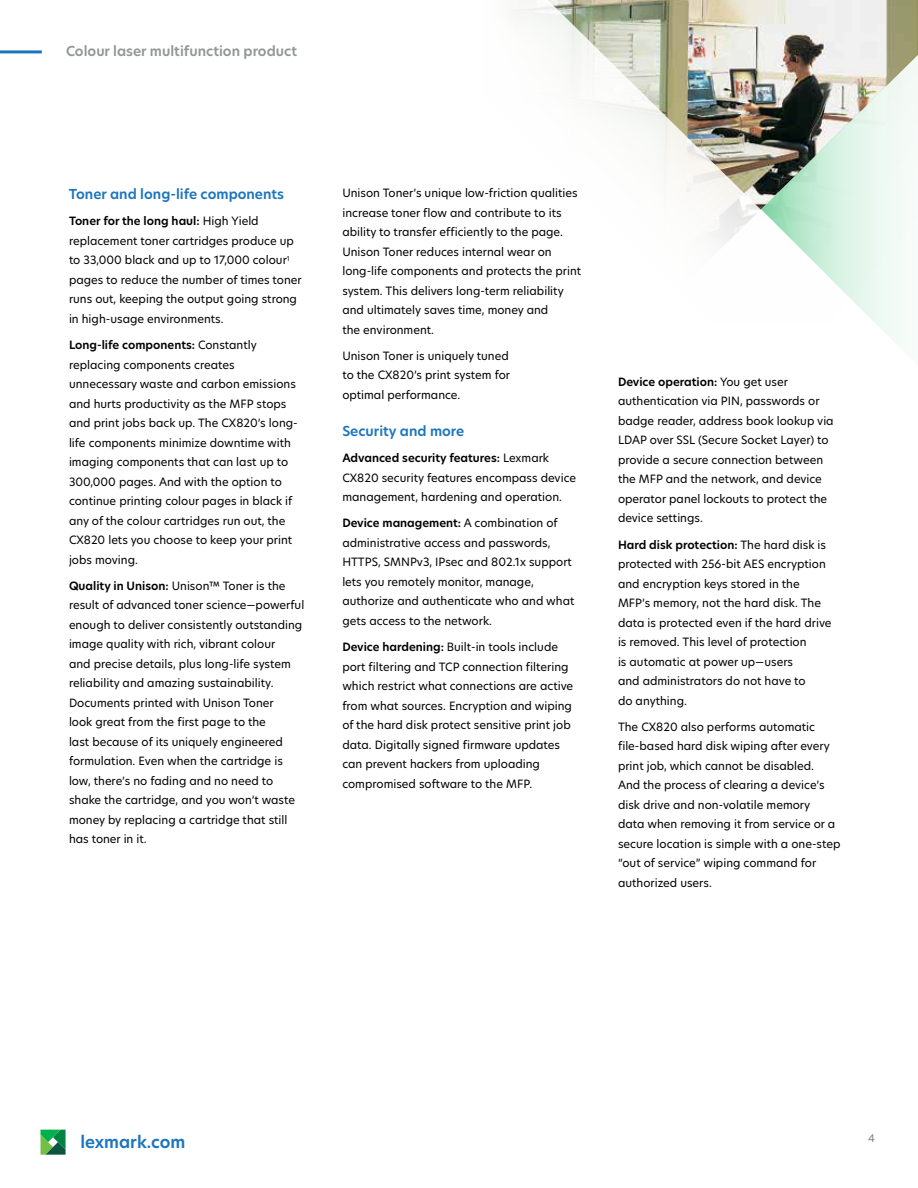
<style>
.page{position:relative;width:918px;height:1188px;background:#fff}
.page>*{position:absolute;margin:0;border:0;box-sizing:border-box;transform-origin:0 0}
.t1{font:600 16.5px "TP Hero";color:#1c75bc}
.t2{font:600 13.5px "TP Hero";color:#1c75bc}
.t3{font:600 13.5px "TP Hero";color:#939598}
.t4{font:11.25px/19.5px "TP Hero";color:#000}
.t5{font:10.5px "TP Hero";color:#7e7e85}
.s1{font-weight:600}
</style>
<div class="page">
<hr style="left:0;top:50px;width:42px;height:3px;background:#1c75bc">
<svg style="left:40px;top:1130px;width:26px;height:25px"></svg>
<img style="left:511px;top:0;width:407px;height:244px">
<svg style="left:761px;top:39px;width:157px;height:310px"></svg>
<p class="t3" style="left:66px;top:42px;width:233px">Colour laser multifunction product</p>
<p class="t2" style="left:69px;top:185px;width:217px">Toner and long-life components</p>
<p class="t4" style="left:69px;top:211px;width:234px"><span class="s1">Toner for the long haul:</span> High Yield replacement toner cartridges produce up to 33,000 black and up to 17,000 colour<sup>1 </sup>pages to reduce the number of times toner runs out, keeping the output going strong in high-usage environments.</p>
<p class="t4" style="left:69px;top:335px;width:230px"><span class="s1">Long-life components:</span> Constantly replacing components creates unnecessary waste and carbon emissions and hurts productivity as the MFP stops and print jobs back up. The CX820’s long&shy;life components minimize downtime with imaging components that can last up to 300,000 pages. And with the option to continue printing colour pages in black if any of the colour cartridges run out, the CX820 lets you choose to keep your print jobs moving.</p>
<p class="t4" style="left:69px;top:576px;width:237px"><span class="s1">Quality in Unison:</span> Unison™ Toner is the result of advanced toner science—powerful enough to deliver consistently outstanding image quality with rich, vibrant colour<br>and precise details, plus long-life system reliability and amazing sustainability.<br>Documents printed with Unison Toner<br>look great from the first page to the<br>last because of its uniquely engineered formulation. Even when the cartridge is low, there’s no fading and no need to shake the cartridge, and you won’t waste money by replacing a cartridge that still has toner in it.</p>
<p class="t4" style="left:342px;top:183px;width:240px">Unison Toner’s unique low-friction qualities increase toner flow and contribute to its ability to transfer efficiently to the page.<br>Unison Toner reduces internal wear on long-life components and protects the print system. This delivers long-term reliability and ultimately saves time, money and<br>the environment.</p>
<p class="t4" style="left:342px;top:346px;width:169px;text-align:justify">Unison Toner is uniquely tuned to the CX820’s print system for optimal performance.</p>
<p class="t2" style="left:342px;top:422px;width:124px">Security and more</p>
<p class="t4" style="left:342px;top:448px;width:235px"><span class="s1">Advanced security features:</span> Lexmark<br>CX820 security features encompass device management, hardening and operation.</p>
<p class="t4" style="left:342px;top:513px;width:234px"><span class="s1">Device management:</span> A combination of administrative access and passwords, HTTPS, SMNPv3, IPsec and 802.1x support lets you remotely monitor, manage, authorize and authenticate who and what gets access to the network.</p>
<p class="t4" style="left:342px;top:637px;width:232px"><span class="s1">Device hardening:</span> Built-in tools include port filtering and TCP connection filtering which restrict what connections are active from what sources. Encryption and wiping of the hard disk protect sensitive print job data. Digitally signed firmware updates can prevent hackers from uploading compromised software to the MFP.</p>
<p class="t4" style="left:618px;top:372px;width:217px"><span class="s1">Device operation:</span> You get user authentication via PIN, passwords or badge reader, address book lookup via LDAP over SSL (Secure Socket Layer) to provide a secure connection between the MFP and the network, and device operator panel lockouts to protect the device settings.</p>
<p class="t4" style="left:618px;top:535px;width:215px"><span class="s1">Hard disk protection:</span> The hard disk is protected with 256-bit AES encryption and encryption keys stored in the MFP’s memory, not the hard disk. The data is protected even if the hard drive is removed. This level of protection<br>is automatic at power up—users<br>and administrators do not have to<br>do anything.</p>
<p class="t4" style="left:618px;top:717px;width:224px">The CX820 also performs automatic file-based hard disk wiping after every print job, which cannot be disabled.<br>And the process of clearing a device’s disk drive and non-volatile memory<br>data when removing it from service or a secure location is simple with a one-step “out of service” wiping command for authorized users.</p>
<h1 class="t1" style="left:80px;top:1131px;width:106px">lexmark.com</h1>
<p class="t5" style="left:868px;top:1131px;width:8px">4</p>
</div>
